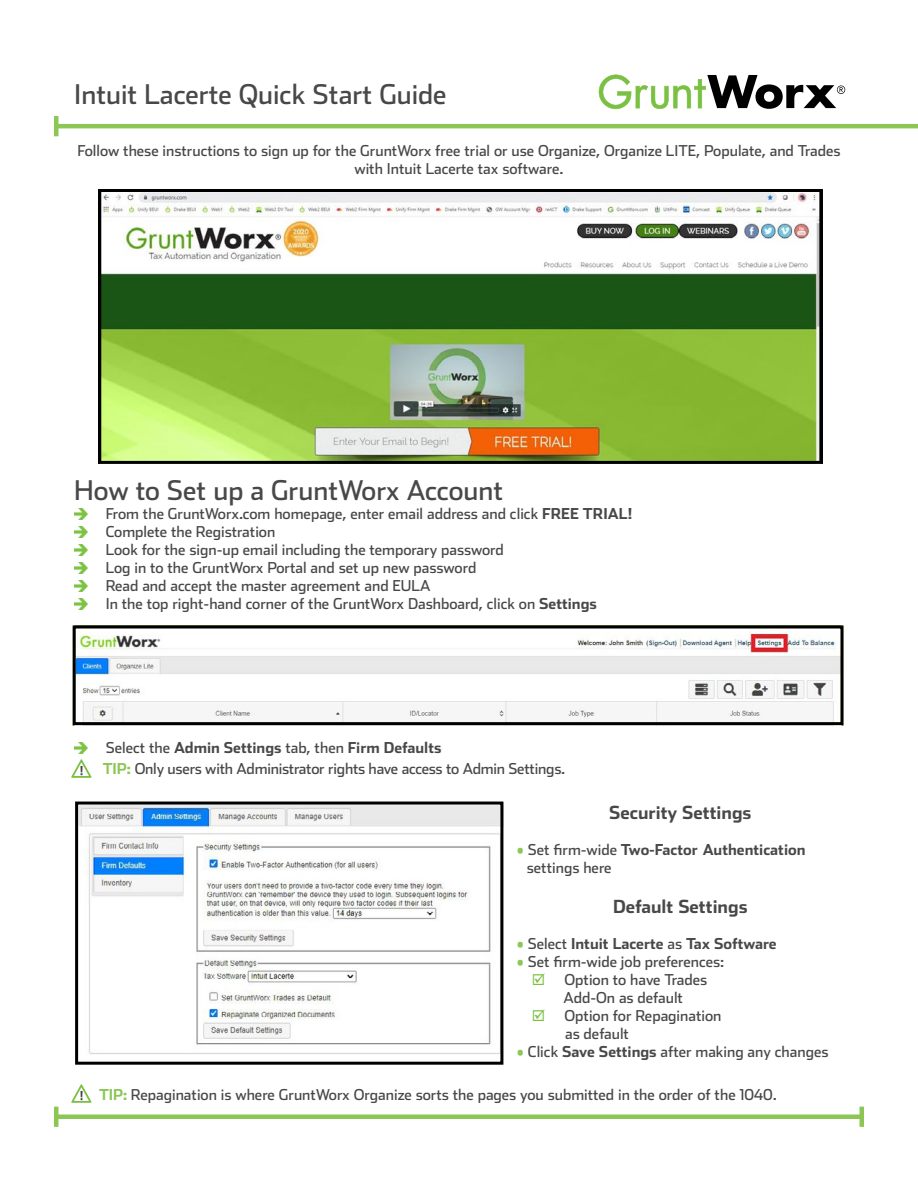
<style>
.page{position:relative;width:918px;height:1188px;background:#fff}
.page>*{position:absolute;margin:0;border:0;box-sizing:border-box;transform-origin:0 0}
.Header_2__H1{font:27.15px "Stainless";color:#48484a}
.Header_3__H2{font:700 18px "Stainless";color:#48484a}
.P__P{font:15px/18px "Stainless";color:#48484a;text-align:center}
.P__P-2{font:700 15px "Stainless";color:#48484a}
.s1{font-weight:700}
.s2{font-weight:400}
.s3{font-weight:700;color:#8cc756}
.s4{color:#8cc756}
.s5{font-weight:400;color:#8cc756}
.s6{color:#7ac143}
</style>
<div class="page">
<img style="left:74px;top:508px;width:14px;height:11px">
<img style="left:74px;top:526px;width:14px;height:11px">
<img style="left:74px;top:544px;width:14px;height:11px">
<img style="left:74px;top:562px;width:14px;height:11px">
<img style="left:74px;top:580px;width:14px;height:11px">
<img style="left:74px;top:598px;width:14px;height:11px">
<img style="left:74px;top:742px;width:14px;height:11px">
<hr style="left:56px;top:124px;width:862px;height:4px;background:#8cc756">
<hr style="left:54px;top:116px;width:4px;height:20px;background:#8cc756">
<div style="left:56px;top:1114px;width:806px;height:5px;background:#8cc756"></div>
<hr style="left:54px;top:1107px;width:4px;height:20px;background:#8cc756">
<hr style="left:860px;top:1107px;width:4px;height:20px;background:#8cc756">
<svg style="left:599px;top:75px;width:246px;height:34px"></svg>
<img style="left:102px;top:193px;width:716px;height:267px">
<div style="left:98px;top:189px;width:724px;height:275px;border:3px solid #000"></div>
<img style="left:79px;top:806px;width:420px;height:248px">
<div style="left:75px;top:802px;width:428px;height:263px;border:3px solid #000"></div>
<svg style="left:71px;top:1084px;width:21px;height:19px"></svg>
<svg style="left:71px;top:759px;width:21px;height:19px"></svg>
<svg style="left:72px;top:694px;width:1px;height:18px"></svg>
<img style="left:77px;top:633px;width:762px;height:88px">
<div style="left:73px;top:626px;width:770px;height:99px;border:3px solid #000"></div>
<h1 class="Header_2__H1" style="left:74px;top:78px;width:374px">Intuit Lacerte Quick Start Guide</h1>
<p class="P__P" style="left:77px;top:141px;width:765px">Follow these instructions to sign up for the GruntWorx free trial or use Organize, Organize LITE, Populate, and Trades with Intuit Lacerte tax software.</p>
<h1 class="Header_2__H1" style="left:74px;top:473px;width:430px">How to Set up a GruntWorx Account</h1>
<p class="P__P" style="left:106px;top:504px;width:528px">From the GruntWorx.com homepage, enter email address and click <span class="s1">FREE TRIAL!</span></p>
<p class="P__P" style="left:106px;top:522px;width:171px">Complete the Registration</p>
<p class="P__P" style="left:106px;top:540px;width:400px">Look for the sign-up email including the temporary password</p>
<p class="P__P" style="left:106px;top:558px;width:372px">Log in to the GruntWorx Portal and set up new password</p>
<p class="P__P" style="left:106px;top:576px;width:326px">Read and accept the master agreement and EULA</p>
<p class="P__P" style="left:106px;top:594px;width:493px">In the top right-hand corner of the GruntWorx Dashboard, click on <span class="s1">Settings</span></p>
<p class="P__P-2" style="left:106px;top:738px;width:337px"><span class="s2">Select the</span> Admin Settings <span class="s2">tab, then</span> Firm Defaults</p>
<p class="P__P" style="left:103px;top:759px;width:464px"><span class="s3">TIP:</span> Only users with Administrator rights have access to Admin Settings.</p>
<h2 class="Header_3__H2" style="left:609px;top:801px;width:144px">Security Settings</h2>
<p class="P__P" style="left:527px;top:840px;width:280px;text-align:left;text-indent:-10px"><span class="s4">•</span> Set firm-wide <span class="s1">Two-Factor Authentication </span>settings here</p>
<h2 class="Header_3__H2" style="left:613px;top:895px;width:136px">Default Settings</h2>
<p class="P__P-2" style="left:517px;top:934px;width:261px"><span class="s5">•</span> <span class="s2">Select</span> Intuit Lacerte <span class="s2">as</span> Tax Software</p>
<p class="P__P" style="left:517px;top:952px;width:209px"><span class="s4">•</span> Set firm-wide job preferences:</p>
<p class="P__P" style="left:532px;top:970px;width:177px"><span class="s6">☑</span> Option to have Trades<br>Add-On as default</p>
<p class="P__P" style="left:565px;top:1006px;width:158px;text-align:left;text-indent:-33px"><span class="s6">☑</span> Option for Repagination as default</p>
<p class="P__P" style="left:517px;top:1042px;width:313px"><span class="s4">•</span> Click <span class="s1">Save Settings</span> after making any changes</p>
<p class="P__P" style="left:99px;top:1085px;width:679px"><span class="s3">TIP:</span> Repagination is where GruntWorx Organize sorts the pages you submitted in the order of the 1040.</p>
</div>
